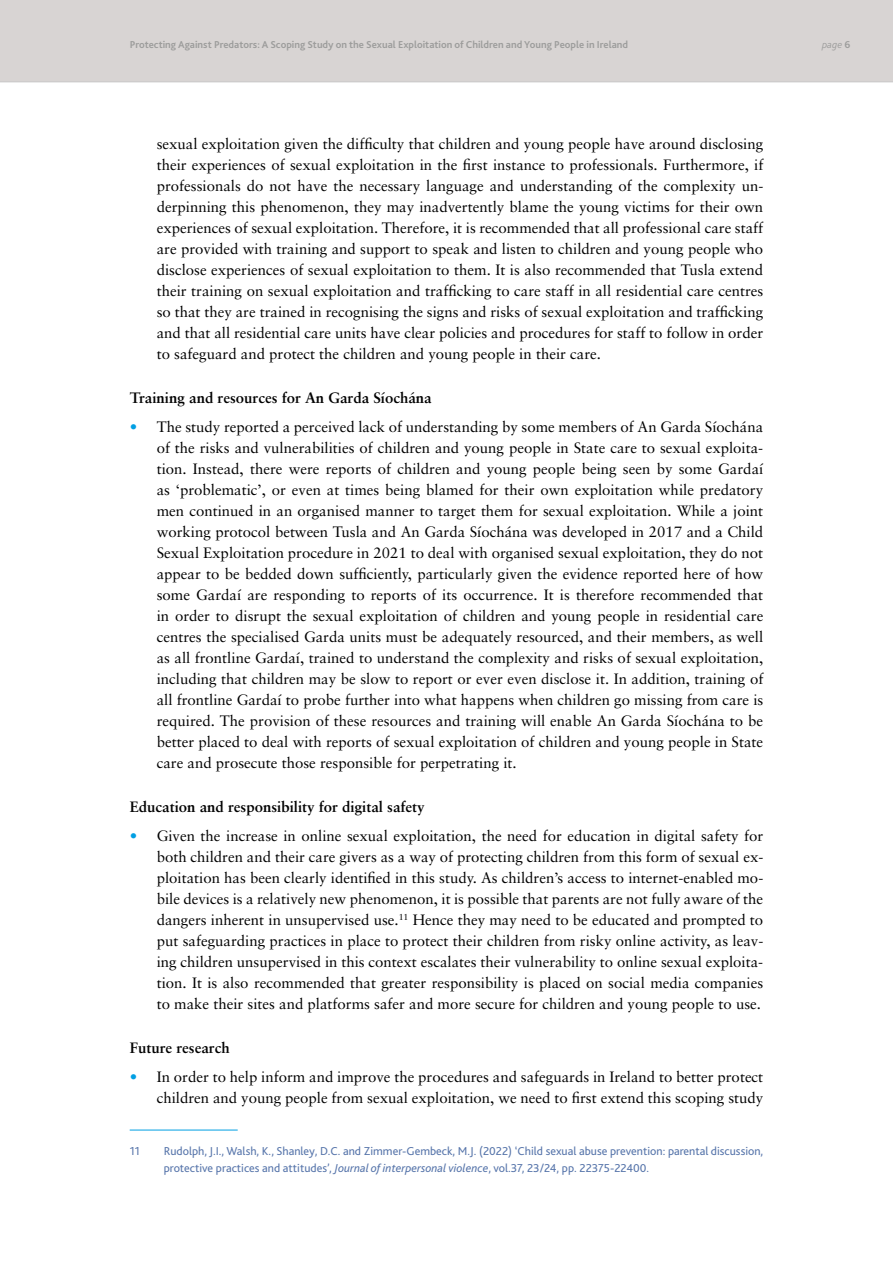
<style>
.page{position:relative;width:893px;height:1263px;background:#fff}
.page>*{position:absolute;margin:0;border:0;box-sizing:border-box;transform-origin:0 0}
.t1{font:15px/21px "Sabon";color:#000;text-align:justify}
.t2{font:700 15px "Sabon LT Pro";color:#000}
.t3{font:12px/16.5px "Bliss 2";color:#5876ab}
.t4{font:700 10.5px "Bliss 2";color:#9d9d9c}
.t5{font:italic 300 10.5px "Bliss 2";color:#9d9d9c}
.s1{font-weight:700;font-style:normal}
.s2{color:#009fe3}
.s3{font-style:italic}
</style>
<div class="page">
<div style="left:0;top:0;width:893px;height:82px;background:#d8d4d3"></div>
<hr style="left:130px;top:1130px;width:108px;height:1px;background:#009fe3">
<p class="t4" style="left:130px;top:38px;width:500px">Protecting Against Predators: A Scoping Study on the Sexual Exploitation of Children and Young People in Ireland</p>
<p class="t5" style="left:822px;top:38px;width:30px">page <span class="s1">6</span></p>
<p class="t1" style="left:157px;top:133px;width:608px">sexual exploitation given the difficulty that children and young people have around disclosing their experiences of sexual exploitation in the first instance to professionals. Furthermore, if professionals do not have the necessary language and understanding of the complexity un&shy;derpinning this phenomenon, they may inadvertently blame the young victims for their own experiences of sexual exploitation. Therefore, it is recommended that all professional care staff are provided with training and support to speak and listen to children and young people who disclose experiences of sexual exploitation to them. It is also recommended that Tusla extend their training on sexual exploitation and trafficking to care staff in all residential care centres so that they are trained in recognising the signs and risks of sexual exploitation and trafficking and that all residential care units have clear policies and procedures for staff to follow in order to safeguard and protect the children and young people in their care.</p>
<p class="t2" style="left:130px;top:389px;width:304px">Training and resources for An Garda Síochána</p>
<p class="t1" style="left:157px;top:416px;width:608px;text-indent:-27px"><span class="s2">•</span> The study reported a perceived lack of understanding by some members of An Garda Síochána of the risks and vulnerabilities of children and young people in State care to sexual exploita&shy;tion. Instead, there were reports of children and young people being seen by some Gardaí as ‘problematic’, or even at times being blamed for their own exploitation while predatory men continued in an organised manner to target them for sexual exploitation. While a joint working protocol between Tusla and An Garda Síochána was developed in 2017 and a Child Sexual Exploitation procedure in 2021 to deal with organised sexual exploitation, they do not appear to be bedded down sufficiently, particularly given the evidence reported here of how some Gardaí are responding to reports of its occurrence. It is therefore recommended that in order to disrupt the sexual exploitation of children and young people in residential care centres the specialised Garda units must be adequately resourced, and their members, as well as all frontline Gardaí, trained to understand the complexity and risks of sexual exploitation, including that children may be slow to report or ever even disclose it. In addition, training of all frontline Gardaí to probe further into what happens when children go missing from care is required. The provision of these resources and training will enable An Garda Síochána to be better placed to deal with reports of sexual exploitation of children and young people in State care and prosecute those responsible for perpetrating it.</p>
<p class="t2" style="left:130px;top:798px;width:297px">Education and responsibility for digital safety</p>
<p class="t1" style="left:157px;top:825px;width:608px;text-indent:-27px"><span class="s2">•</span> Given the increase in online sexual exploitation, the need for education in digital safety for both children and their care givers as a way of protecting children from this form of sexual ex&shy;ploitation has been clearly identified in this study. As children’s access to internet-enabled mo&shy;bile devices is a relatively new phenomenon, it is possible that parents are not fully aware of the dangers inherent in unsupervised use.<sup>11</sup> Hence they may need to be educated and prompted to put safeguarding practices in place to protect their children from risky online activity, as leav&shy;ing children unsupervised in this context escalates their vulnerability to online sexual exploita&shy;tion. It is also recommended that greater responsibility is placed on social media companies to make their sites and platforms safer and more secure for children and young people to use.</p>
<p class="t2" style="left:130px;top:1039px;width:102px">Future research</p>
<p class="t1" style="left:130px;top:1066px;width:635px;text-align:right"><span class="s2">•</span> In order to help inform and improve the procedures and safeguards in Ireland to better protect children and young people from sexual exploitation, we need to first extend this scoping study</p>
<p class="t3" style="left:130px;top:1142px;width:12px">11</p>
<p class="t3" style="left:164px;top:1142px;width:601px">Rudolph, J.I., Walsh, K., Shanley, D.C. and Zimmer-Gembeck, M.J. (2022) ‘Child sexual abuse prevention: parental discussion, protective practices and attitudes’, <span class="s3">Journal of interpersonal violence</span>, vol.37, 23/24, pp. 22375-22400.</p>
</div>
